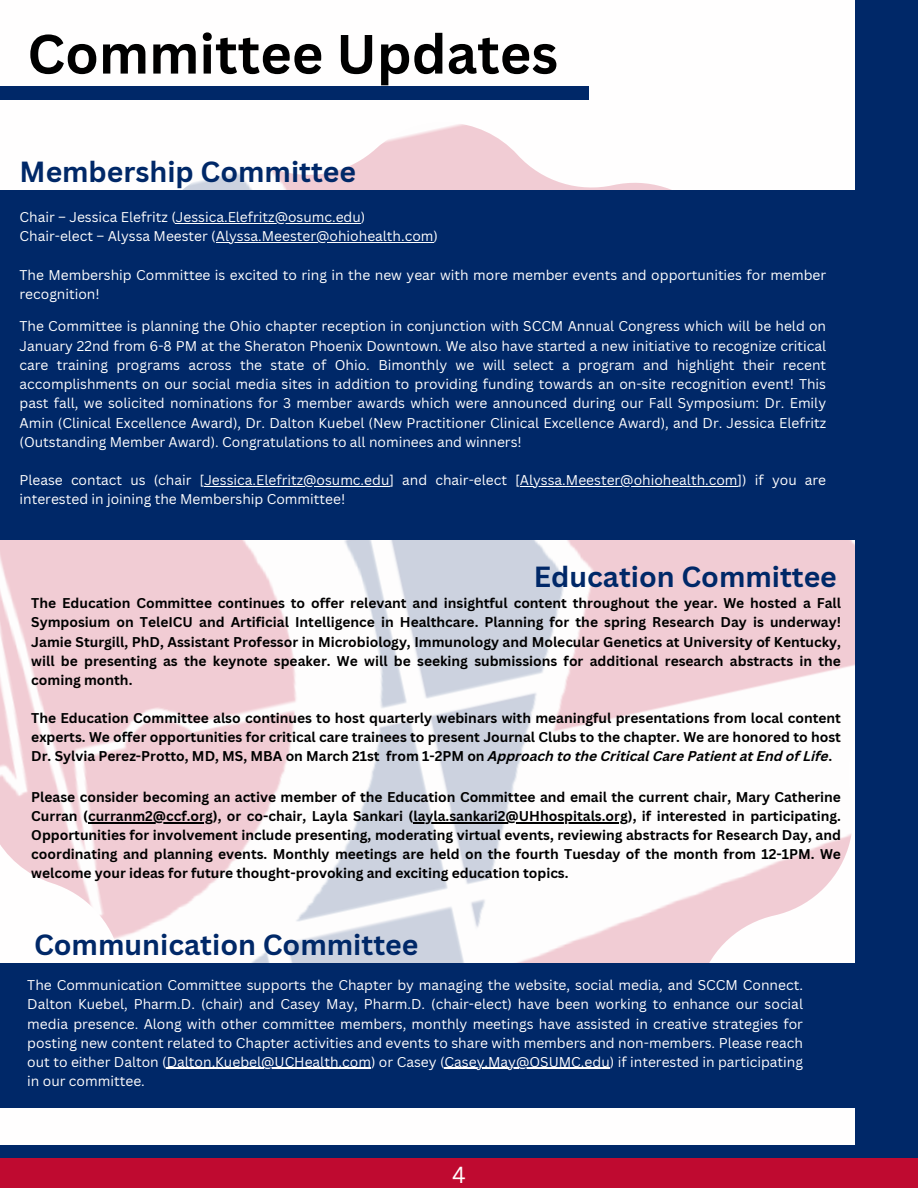
<style>
.page{position:relative;width:918px;height:1188px;background:#fff}
.page>*{position:absolute;margin:0;border:0;box-sizing:border-box;transform-origin:0 0}
.t1{font:700 54px "Canva Sans";color:#000}
.t2{font:700 28.35px "Canva Sans";color:#002868}
.t3{font:22.65px "Canva Sans";color:#fffefe}
.t4{font:700 13.8px/19.2px "Canva Sans";color:#000;text-align:justify}
.t5{font:13.8px/19.2px "Canva Sans";color:#fff}
.t6{font:13.8px/19.2px "Canva Sans";color:#fffefe;text-align:justify}
.s1{font-style:italic}
</style>
<div class="page">
<img style="left:0;top:124px;width:855px;height:839px">
<div style="left:855px;top:0;width:63px;height:1188px;background:#002868"></div>
<div style="left:0;top:1145px;width:918px;height:43px;background:#002868"></div>
<div style="left:0;top:1158px;width:918px;height:30px;background:#bf0a30"></div>
<div style="left:0;top:86px;width:589px;height:13px;background:#002868"></div>
<hr style="left:88px;top:822px;width:125px;height:1px;background:#000">
<hr style="left:413px;top:822px;width:215px;height:1px;background:#000">
<div style="left:0;top:190px;width:918px;height:349px;background:#002868"></div>
<hr style="left:176px;top:223px;width:185px;height:1px;background:#fff">
<hr style="left:216px;top:242px;width:218px;height:1px;background:#fff">
<hr style="left:204px;top:486px;width:185px;height:1px;background:#fff">
<hr style="left:520px;top:486px;width:218px;height:1px;background:#fff">
<div style="left:0;top:963px;width:918px;height:145px;background:#002868"></div>
<hr style="left:167px;top:1068px;width:204px;height:1px;background:#fffefe">
<hr style="left:445px;top:1068px;width:165px;height:1px;background:#fffefe">
<p class="t1" style="left:27px;top:16px;width:532px">Committee Updates</p>
<p class="t2" style="left:20px;top:151px;width:338px">Membership Committee</p>
<p class="t5" style="left:20px;top:207px;width:347px">Chair – Jessica Elefritz (Jessica.Elefritz@osumc.edu)</p>
<p class="t5" style="left:20px;top:226px;width:420px">Chair-elect – Alyssa Meester (Alyssa.Meester@ohiohealth.com)</p>
<p class="t5" style="left:20px;top:265px;width:808px">The Membership Committee is excited to ring in the new year with more member events and opportunities for member recognition!</p>
<p class="t5" style="left:20px;top:316px;width:808px;text-align:justify">The Committee is planning the Ohio chapter reception in conjunction with SCCM Annual Congress which will be held on January 22nd from 6-8 PM at the Sheraton Phoenix Downtown. We also have started a new initiative to recognize critical care training programs across the state of Ohio. Bimonthly we will select a program and highlight their recent accomplishments on our social media sites in addition to providing funding towards an on-site recognition event! This past fall, we solicited nominations for 3 member awards which were announced during our Fall Symposium: Dr. Emily Amin (Clinical Excellence Award), Dr. Dalton Kuebel (New Practitioner Clinical Excellence Award), and Dr. Jessica Elefritz (Outstanding Member Award). Congratulations to all nominees and winners!</p>
<p class="t5" style="left:20px;top:470px;width:808px">Please contact us (chair [Jessica.Elefritz@osumc.edu] and chair-elect [Alyssa.Meester@ohiohealth.com]) if you are interested in joining the Membership Committee!</p>
<p class="t2" style="left:534px;top:556px;width:305px">Education Committee</p>
<p class="t4" style="left:31px;top:593px;width:811px">The Education Committee continues to offer relevant and insightful content throughout the year. We hosted a Fall Symposium on TeleICU and Artificial Intelligence in Healthcare. Planning for the spring Research Day is underway!<br>Jamie Sturgill, PhD, Assistant Professor in Microbiology, Immunology and Molecular Genetics at University of Kentucky, will be presenting as the keynote speaker. We will be seeking submissions for additional research abstracts in the coming month.</p>
<p class="t4" style="left:31px;top:708px;width:811px">The Education Committee also continues to host quarterly webinars with meaningful presentations from local content experts. We offer opportunities for critical care trainees to present Journal Clubs to the chapter. We are honored to host Dr. Sylvia Perez-Protto, MD, MS, MBA on March 21st from 1-2PM on <span class="s1">Approach to the Critical Care Patient at End of Life</span>.</p>
<p class="t4" style="left:31px;top:787px;width:811px">Please consider becoming an active member of the Education Committee and email the current chair, Mary Catherine Curran (curranm2@ccf.org), or co-chair, Layla Sankari (layla.sankari2@UHhospitals.org), if interested in participating.<br>Opportunities for involvement include presenting, moderating virtual events, reviewing abstracts for Research Day, and coordinating and planning events. Monthly meetings are held on the fourth Tuesday of the month from 12-1PM. We welcome your ideas for future thought-provoking and exciting education topics.</p>
<p class="t2" style="left:34px;top:925px;width:386px">Communication Committee</p>
<p class="t6" style="left:27px;top:975px;width:777px">The Communication Committee supports the Chapter by managing the website, social media, and SCCM Connect.<br>Dalton Kuebel, Pharm.D. (chair) and Casey May, Pharm.D. (chair-elect) have been working to enhance our social media presence. Along with other committee members, monthly meetings have assisted in creative strategies for posting new content related to Chapter activities and events to share with members and non-members. Please reach out to either Dalton (Dalton.Kuebel@UCHealth.com) or Casey (Casey.May@OSUMC.edu) if interested in participating in our committee.</p>
<p class="t3" style="left:452px;top:1159px;width:15px">4</p>
</div>
